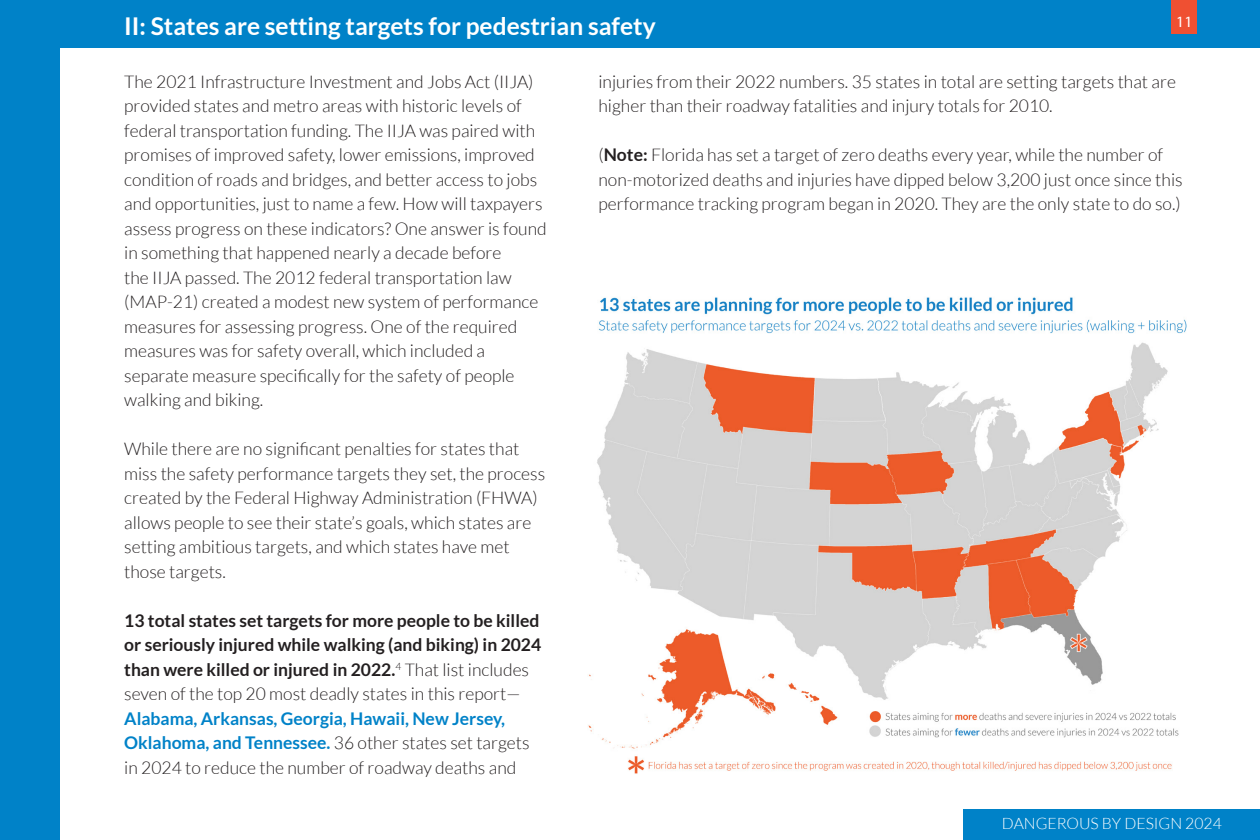
<style>
.page{position:relative;width:1260px;height:840px;background:#fff}
.page>*{position:absolute;margin:0;border:0;box-sizing:border-box;transform-origin:0 0}
.H2_-_recs_header_box{font:700 24.5px "Lato";color:#fff}
.Body_Text{font:300 17.5px/24.5px "Lato";color:#231f20}
.t1{font:300 15.75px "Lato";color:#fff}
.t2{font:15.75px "Myriad Pro";color:#fff}
.s1{font-weight:700}
.s2{font-weight:700;color:#0082c8}
</style>
<div class="page">
<div style="left:0;top:0;width:1260px;height:47px;background:#0082c8"></div>
<div style="left:0;top:0;width:60px;height:840px;background:#0082c8"></div>
<div style="left:1172px;top:0;width:25px;height:34px;background:#ef5032"></div>
<div style="left:964px;top:810px;width:296px;height:30px;background:#0082c8"></div>
<img style="left:588px;top:297px;width:599px;height:477px">
<p class="t2" style="left:1176px;top:12px;width:18px">11</p>
<p class="H2_-_recs_header_box" style="left:124px;top:12px;width:533px">II: States are setting targets for pedestrian safety</p>
<p class="Body_Text" style="left:124px;top:69px;width:424px">The 2021 Infrastructure Investment and Jobs Act (IIJA) provided states and metro areas with historic levels of federal transportation funding. The IIJA was paired with promises of improved safety, lower emissions, improved condition of roads and bridges, and better access to jobs and opportunities, just to name a few. How will taxpayers assess progress on these indicators? One answer is found in something that happened nearly a decade before<br>the IIJA passed. The 2012 federal transportation law (MAP-21) created a modest new system of performance measures for assessing progress. One of the required measures was for safety overall, which included a separate measure specifically for the safety of people walking and biking.</p>
<p class="Body_Text" style="left:124px;top:437px;width:423px">While there are no significant penalties for states that miss the safety performance targets they set, the process created by the Federal Highway Administration (FHWA) allows people to see their state’s goals, which states are setting ambitious targets, and which states have met those targets.</p>
<p class="Body_Text" style="left:124px;top:608px;width:419px"><span class="s1">13 total states set targets for more people to be killed or seriously injured while walking (and biking) in 2024 than were killed or injured in 2022.</span><sup>4</sup> That list includes seven of the top 20 most deadly states in this report— <span class="s2">Alabama, Arkansas, Georgia, Hawaii, New Jersey, Oklahoma, and Tennessee.</span> 36 other states set targets in 2024 to reduce the number of roadway deaths and</p>
<p class="Body_Text" style="left:598px;top:69px;width:579px">injuries from their 2022 numbers. 35 states in total are setting targets that are higher than their roadway fatalities and injury totals for 2010.</p>
<p class="Body_Text" style="left:598px;top:143px;width:586px">(<span class="s1">Note:</span> Florida has set a target of zero deaths every year, while the number of non-motorized deaths and injuries have dipped below 3,200 just once since this performance tracking program began in 2020. They are the only state to do so.)</p>
<p class="t1" style="left:1002px;top:815px;width:221px">DANGEROUS BY DESIGN 2024</p>
</div>
